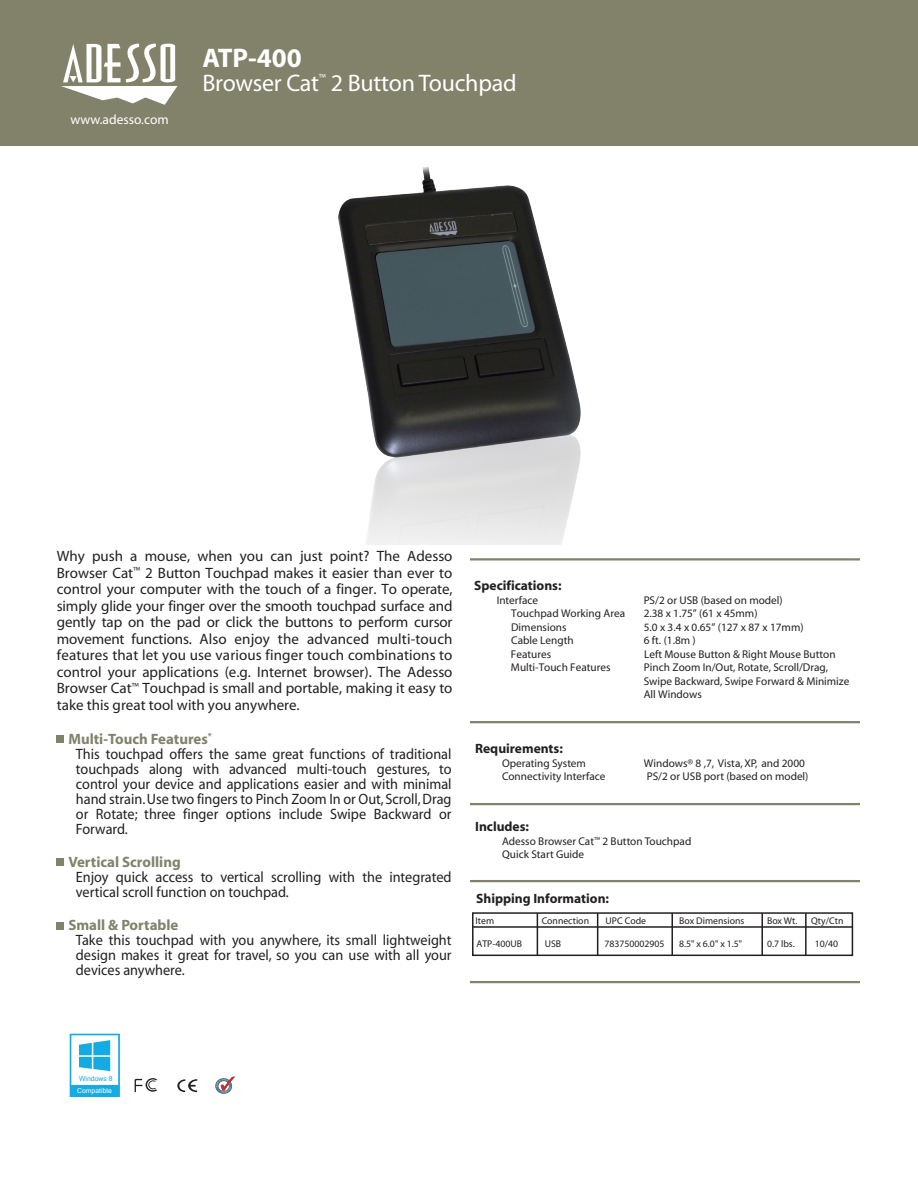
<style>
.page{position:relative;width:918px;height:1188px;background:#fff}
.page>*{position:absolute;margin:0;border:0;box-sizing:border-box;transform-origin:0 0}
.t1{font:700 27px "Myriad";color:#fff}
.t2{font:24px "Myriad";letter-spacing:-.01em;color:#fff}
.t3{font:15px/16.5px "Myriad";color:#231f20;text-align:justify}
.t4{font:15px/15px "Myriad";color:#231f20;scale:.95 1}
.t5{font:700 15px "Myriad";color:#828169}
.t6{font:700 13.5px "Myriad";color:#231f20}
.t7{font:13.5px "Myriad";color:#fff}
.t8{font:11.25px/13.5px "Myriad";color:#231f20}
.t9{font:9.75px "Myriad";color:#231f20}
.t10{font:9px "Myriad";color:#fff}
.t11{font:6.9px "Microsoft Sans Serif";color:#fff}
.t12{font:6.9px "Microsoft Sans Serif";color:#13abe1}
.s1{font-weight:700;color:#828169}
</style>
<div class="page">
<img style="left:338px;top:167px;width:243px;height:377px">
<div style="left:0;top:0;width:918px;height:146px;background:#828169"></div>
<svg style="left:61px;top:43px;width:116px;height:62px"></svg>
<hr style="left:470px;top:981px;width:390px;height:2px;background:#828169">
<hr style="left:470px;top:721px;width:390px;height:2px;background:#828169">
<hr style="left:470px;top:880px;width:390px;height:2px;background:#828169">
<hr style="left:470px;top:803px;width:390px;height:2px;background:#828169">
<hr style="left:470px;top:558px;width:390px;height:3px;background:#828169">
<img style="left:215px;top:1076px;width:20px;height:18px">
<svg style="left:177px;top:1079px;width:20px;height:13px"></svg>
<svg style="left:135px;top:1078px;width:22px;height:14px"></svg>
<div style="left:472px;top:912px;width:381px;height:44px;border:2px solid #231f20"></div>
<hr style="left:473px;top:926px;width:379px;height:2px;background:#231f20">
<hr style="left:537px;top:913px;width:1px;height:42px;background:#231f20">
<hr style="left:597px;top:913px;width:1px;height:42px;background:#231f20">
<hr style="left:671px;top:913px;width:2px;height:42px;background:#231f20">
<hr style="left:761px;top:913px;width:2px;height:42px;background:#231f20">
<hr style="left:805px;top:913px;width:2px;height:42px;background:#231f20">
<div style="left:57px;top:735px;width:7px;height:7px;background:#828169"></div>
<div style="left:57px;top:858px;width:7px;height:7px;background:#828169"></div>
<div style="left:57px;top:922px;width:7px;height:8px;background:#828169"></div>
<div style="left:70px;top:1034px;width:50px;height:63px;background:#16abe2"></div>
<div style="left:71px;top:1035px;width:47px;height:50px;background:#fff"></div>
<svg style="left:79px;top:1040px;width:31px;height:31px"></svg>
<div style="left:70px;top:1034px;width:50px;height:63px;border:2px solid #16abe2"></div>
<p class="t7" style="left:71px;top:113px;width:100px">www.adesso.com</p>
<h1 class="t1" style="left:203px;top:44px;width:101px">ATP-400</h1>
<h2 class="t2" style="left:203px;top:71px;width:118px">Browser Cat</h2>
<p class="t10" style="left:319px;top:73px;width:9px">™</p>
<h2 class="t2" style="left:331px;top:71px;width:187px">2 Button Touchpad</h2>
<p class="t3" style="left:57px;top:549px;width:397px">Why push a mouse, when you can just point? The Adesso Browser Cat<sup>™</sup> 2 Button Touchpad makes it easier than ever to control your computer with the touch of a finger. To operate, simply glide your finger over the smooth touchpad surface and gently tap on the pad or click the buttons to perform cursor movement functions. Also enjoy the advanced multi-touch features that let you use various finger touch combinations to control your applications (e.g. Internet browser). The Adesso Browser Cat<sup>™</sup> Touchpad is small and portable, making it easy to take this great tool with you anywhere.</p>
<p class="t4" style="left:76px;top:732px;width:397px;text-indent:-8px"><span class="s1">Multi-Touch Features</span><sup>*<br></sup>This touchpad offers the same great functions of traditional touchpads along with advanced multi-touch gestures, to control your device and applications easier and with minimal hand strain. Use two fingers to Pinch Zoom In or Out, Scroll, Drag or Rotate; three finger options include Swipe Backward or Forward.</p>
<p class="t5" style="left:68px;top:854px;width:114px">Vertical Scrolling</p>
<p class="t4" style="left:76px;top:870px;width:397px">Enjoy quick access to vertical scrolling with the integrated vertical scroll function on touchpad.</p>
<p class="t5" style="left:68px;top:917px;width:112px">Small &amp; Portable</p>
<p class="t4" style="left:76px;top:933px;width:397px;text-align:justify">Take this touchpad with you anywhere, its small lightweight design makes it great for travel, so you can use with all your devices anywhere.</p>
<p class="t6" style="left:474px;top:579px;width:89px">Specifications:</p>
<p class="t8" style="left:497px;top:594px;width:43px">Interface</p>
<p class="t8" style="left:644px;top:594px;width:141px">PS/2 or USB (based on model)</p>
<p class="t8" style="left:511px;top:607px;width:116px">Touchpad Working Area</p>
<p class="t8" style="left:644px;top:607px;width:115px">2.38 x 1.75” (61 x 45mm)</p>
<p class="t8" style="left:511px;top:621px;width:57px">Dimensions</p>
<p class="t8" style="left:644px;top:621px;width:161px">5.0 x 3.4 x 0.65” (127 x 87 x 17mm)</p>
<p class="t8" style="left:511px;top:634px;width:64px">Cable Length</p>
<p class="t8" style="left:644px;top:634px;width:54px">6 ft. (1.8m )</p>
<p class="t8" style="left:511px;top:648px;width:42px">Features</p>
<p class="t8" style="left:644px;top:648px;width:193px">Left Mouse Button &amp; Right Mouse Button</p>
<p class="t8" style="left:511px;top:661px;width:101px">Multi-Touch Features</p>
<p class="t8" style="left:644px;top:661px;width:207px">Pinch Zoom In/Out, Rotate, Scroll/Drag,<br>Swipe Backward, Swipe Forward &amp; Minimize<br>All Windows</p>
<p class="t6" style="left:475px;top:742px;width:89px">Requirements:</p>
<p class="t8" style="left:502px;top:757px;width:85px">Operating System</p>
<p class="t8" style="left:644px;top:757px;width:163px">Windows® 8 ,7, Vista, XP, and 2000</p>
<p class="t8" style="left:502px;top:770px;width:105px">Connectivity Interface</p>
<p class="t8" style="left:647px;top:770px;width:163px">PS/2 or USB port (based on model)</p>
<p class="t6" style="left:475px;top:820px;width:55px">Includes:</p>
<p class="t8" style="left:502px;top:835px;width:191px">Adesso Browser Cat<sup>™</sup> 2 Button Touchpad<br>Quick Start Guide</p>
<p class="t6" style="left:476px;top:891px;width:134px">Shipping Information:</p>
<p class="t9" style="left:476px;top:915px;width:20px">Item</p>
<p class="t9" style="left:542px;top:915px;width:49px">Connection</p>
<p class="t9" style="left:606px;top:915px;width:42px">UPC Code</p>
<p class="t9" style="left:679px;top:915px;width:67px">Box Dimensions</p>
<p class="t9" style="left:767px;top:915px;width:32px">Box Wt.</p>
<p class="t9" style="left:811px;top:915px;width:34px">Qty/Ctn</p>
<p class="t9" style="left:476px;top:938px;width:47px">ATP-400UB</p>
<p class="t9" style="left:545px;top:938px;width:18px">USB</p>
<p class="t9" style="left:605px;top:938px;width:62px">783750002905</p>
<p class="t9" style="left:679px;top:938px;width:65px">8.5" x 6.0" x 1.5"</p>
<p class="t9" style="left:767px;top:938px;width:29px">0.7 lbs.</p>
<p class="t9" style="left:815px;top:938px;width:25px">10/40</p>
<p class="t12" style="left:79px;top:1074px;width:35px">Windows 8</p>
<p class="t11" style="left:77px;top:1086px;width:36px">Compatible</p>
</div>
